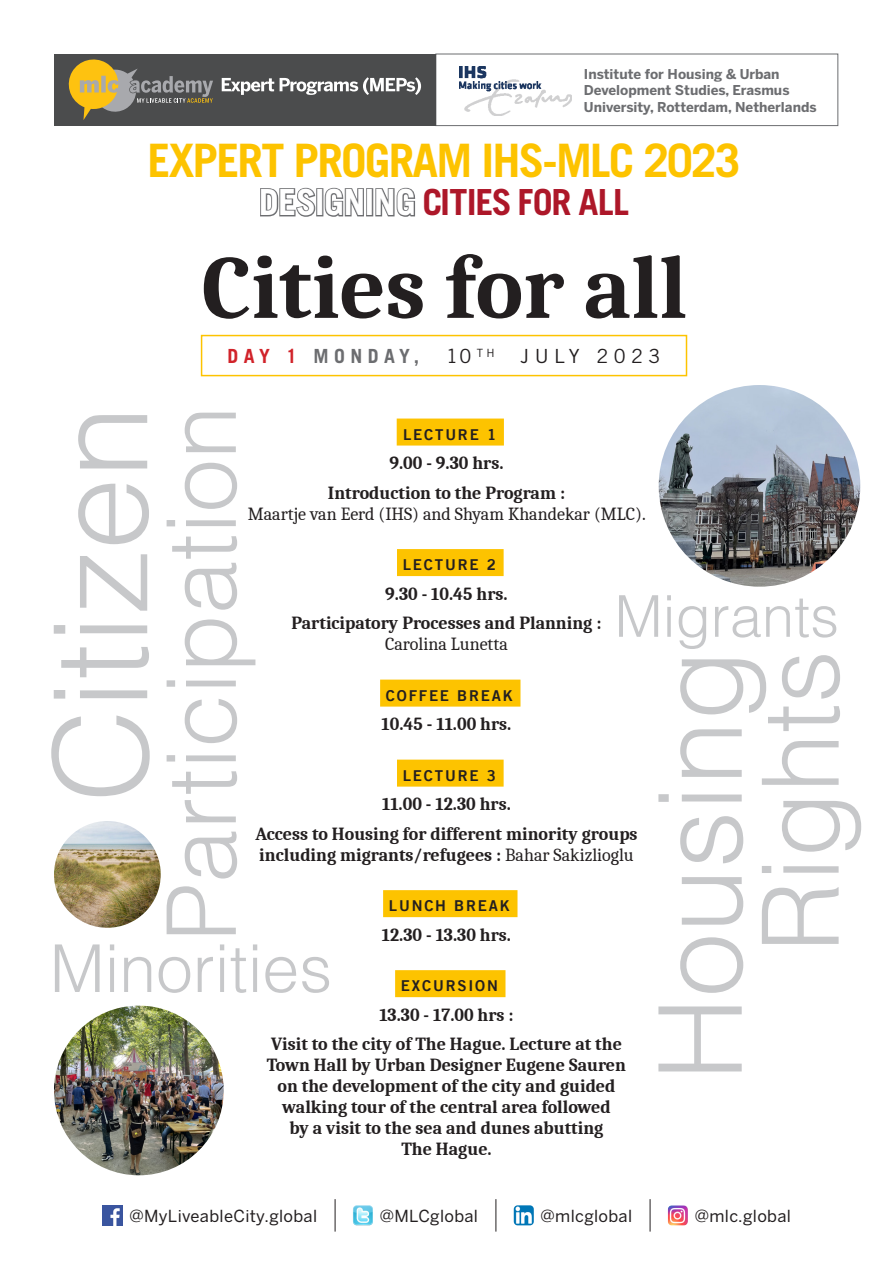
<style>
.page{position:relative;width:893px;height:1263px;background:#fff}
.page>*{position:absolute;margin:0;border:0;box-sizing:border-box;transform-origin:0 0}
.t1{font:300 129.9px "Helvetica";color:#c7c8ca}
.t2{font:300 115.65px "Helvetica";color:#c7c8ca}
.t3{font:300 106.65px "Helvetica";color:#c7c8ca}
.t4{font:300 96.15px "Helvetica";color:#c7c8ca}
.t5{font:700 90px "Caladea";color:#231f20}
.t6{font:300 66px "Helvetica";color:#c7c8ca}
.t7{font:300 57.75px "Helvetica";color:#c7c8ca}
.t8{font:700 46.2px "Trade Gothic";letter-spacing:-.04em;color:#fdc300}
.t9{font:700 36px "Trade Gothic";letter-spacing:-.02em;color:#ad1729}
.t10{font:19.5px "Trade Gothic";letter-spacing:.28em;color:#231f20}
.t11{font:700 19.5px "Trade Gothic";letter-spacing:.28em;color:#6c6d70}
.t12{font:700 18px/21px "Caladea";color:#231f20;text-align:center}
.t13{font:18px/21px "Caladea";color:#231f20;text-align:center}
.t14{font:16.5px "Benton Sans";letter-spacing:.02em;color:#231f20}
.t15{font:15px "Trade Gothic LT Bold Two";letter-spacing:.12em;color:#231f20}
.t16{font:700 13.5px/16.5px "Benton Sans";color:#6c6d70}
.s1{color:#6c6d70}
.s2{color:#d1232a}
.s3{font-weight:700}
.s4{font-weight:400}
</style>
<div class="page">
<div style="left:435px;top:54px;width:403px;height:72px;background:#fff;border:1px solid #6c6d70"></div>
<div style="left:54px;top:54px;width:382px;height:72px;background:#4b4c4d"></div>
<svg style="left:68px;top:59px;width:145px;height:61px"></svg>
<svg style="left:222px;top:78px;width:52px;height:17px"></svg>
<svg style="left:280px;top:77px;width:141px;height:18px"></svg>
<img style="left:459px;top:67px;width:113px;height:49px">
<div style="left:201px;top:335px;width:486px;height:41px;border:2px solid #fdc300"></div>
<div style="left:397px;top:418px;width:107px;height:27px;background:#fdc300"></div>
<div style="left:397px;top:549px;width:107px;height:27px;background:#fdc300"></div>
<div style="left:380px;top:680px;width:140px;height:27px;background:#fdc300"></div>
<div style="left:397px;top:760px;width:107px;height:27px;background:#fdc300"></div>
<div style="left:383px;top:890px;width:134px;height:27px;background:#fdc300"></div>
<div style="left:395px;top:970px;width:110px;height:27px;background:#fdc300"></div>
<img style="left:659px;top:385px;width:201px;height:202px;border-radius:101px">
<img style="left:54px;top:1005px;width:170px;height:170px;border-radius:85px">
<img style="left:54px;top:821px;width:107px;height:107px;border-radius:53px">
<img style="left:102px;top:1205px;width:21px;height:21px">
<hr style="left:335px;top:1199px;width:1px;height:32px;background:#231f20">
<hr style="left:495px;top:1199px;width:1px;height:32px;background:#231f20">
<hr style="left:650px;top:1199px;width:1px;height:32px;background:#231f20">
<img style="left:353px;top:1205px;width:20px;height:20px">
<img style="left:514px;top:1205px;width:20px;height:20px">
<img style="left:668px;top:1205px;width:20px;height:20px">
<p class="t16" style="left:584px;top:65px;width:234px">Institute for Housing &amp; Urban<br>Development Studies, Erasmus<br>University, Rotterdam, Netherlands</p>
<p class="t8" style="left:148px;top:132px;width:594px">EXPERT PROGRAM IHS-MLC 2023</p>
<p class="t9" style="left:259px;top:180px;width:372px"><span class="s1">DESIGNING</span> CITIES FOR ALL</p>
<p class="t5" style="left:202px;top:231px;width:487px">Cities for all</p>
<p class="t11" style="left:228px;top:344px;width:193px"><span class="s2">DAY 1</span> MONDAY,</p>
<p class="t10" style="left:446px;top:344px;width:50px">10 <sup>TH</sup></p>
<p class="t10" style="left:521px;top:344px;width:141px">JULY 2023</p>
<p class="t1" style="left:-3px;top:802px;width:398px;rotate:-90deg">Citizen</p>
<p class="t4" style="left:124px;top:942px;width:538px;rotate:-90deg">Participation</p>
<p class="t15" style="left:403px;top:425px;width:95px">LECTURE 1</p>
<p class="t12" style="left:389px;top:452px;width:116px">9.00 - 9.30 hrs.</p>
<p class="t13" style="left:248px;top:482px;width:399px"><span class="s3">Introduction to the Program :<br></span>Maartje van Eerd (IHS) and Shyam Khandekar (MLC).</p>
<p class="t15" style="left:403px;top:555px;width:95px">LECTURE 2</p>
<p class="t12" style="left:385px;top:582px;width:124px">9.30 - 10.45 hrs.</p>
<p class="t12" style="left:292px;top:612px;width:311px">Participatory Processes and Planning :<br><span class="s4">Carolina Lunetta</span></p>
<p class="t15" style="left:386px;top:686px;width:128px">COFFEE BREAK</p>
<p class="t12" style="left:382px;top:713px;width:131px">10.45 - 11.00 hrs.</p>
<p class="t15" style="left:403px;top:766px;width:95px">LECTURE 3</p>
<p class="t12" style="left:382px;top:793px;width:130px">11.00 - 12.30 hrs.</p>
<p class="t12" style="left:255px;top:822px;width:384px;text-align:left">Access to Housing for different minority groups including migrants/refugees : <span class="s4">Bahar Sakizlioglu</span></p>
<p class="t15" style="left:389px;top:896px;width:122px">LUNCH BREAK</p>
<p class="t12" style="left:382px;top:923px;width:131px">12.30 - 13.30 hrs.</p>
<p class="t15" style="left:401px;top:976px;width:98px">EXCURSION</p>
<p class="t12" style="left:379px;top:1003px;width:136px">13.30 - 17.00 hrs :</p>
<p class="t12" style="left:267px;top:1033px;width:361px">Visit to the city of The Hague. Lecture at the Town Hall by Urban Designer Eugene Sauren on the development of the city and guided walking tour of the central area followed<br>by a visit to the sea and dunes abutting<br>The Hague.</p>
<p class="t7" style="left:615px;top:570px;width:226px">Migrants</p>
<p class="t3" style="left:715px;top:952px;width:304px;rotate:-90deg">Rights</p>
<p class="t2" style="left:608px;top:1081px;width:432px;rotate:-90deg">Housing</p>
<p class="t6" style="left:50px;top:915px;width:284px">Minorities</p>
<p class="t14" style="left:129px;top:1206px;width:189px">@MyLiveableCity.global</p>
<p class="t14" style="left:380px;top:1206px;width:100px">@MLCglobal</p>
<p class="t14" style="left:541px;top:1206px;width:93px">@mlcglobal</p>
<p class="t14" style="left:695px;top:1206px;width:98px">@mlc.global</p>
</div>
